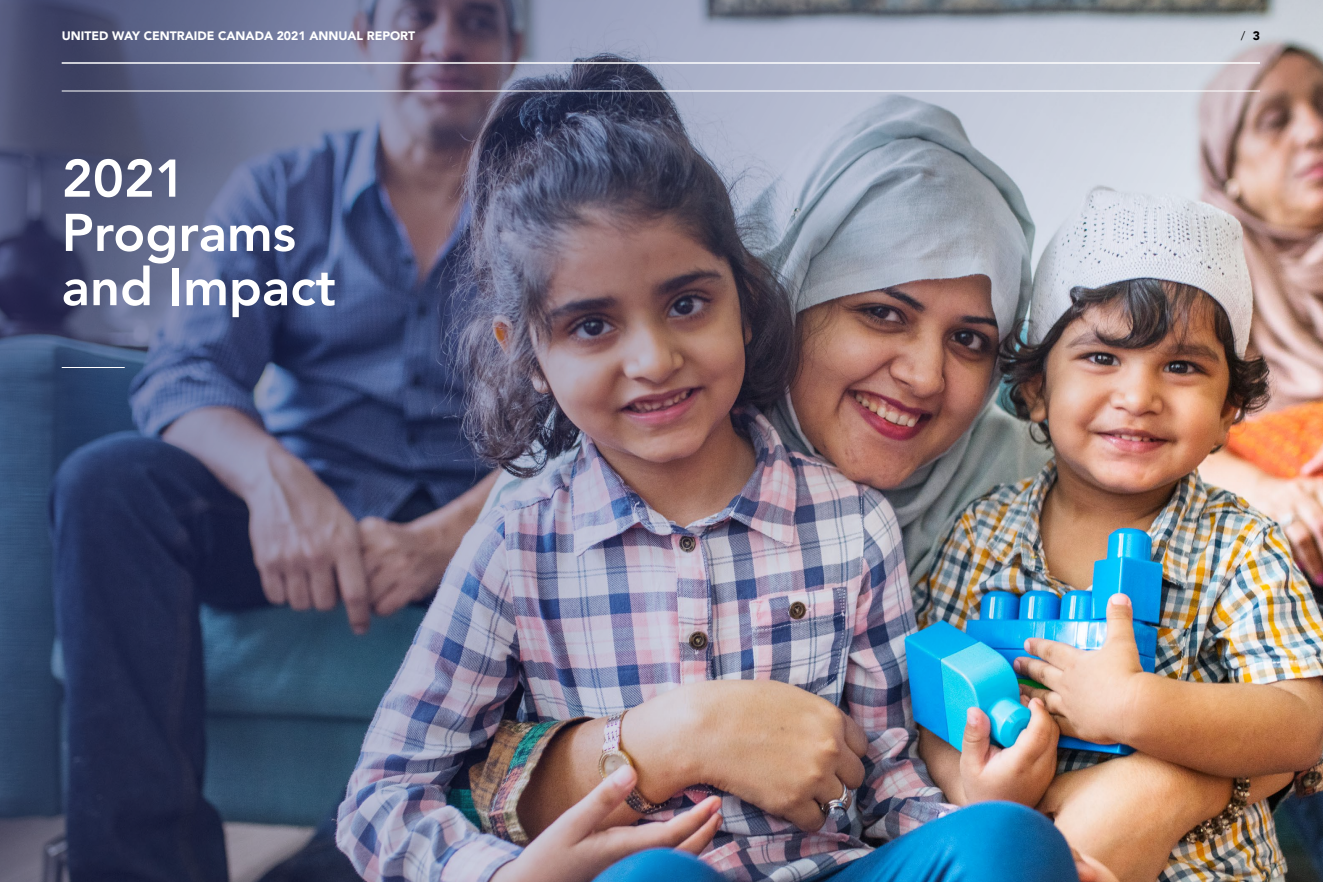
<style>
.page{position:relative;width:1323px;height:882px;background:#fff}
.page>*{position:absolute;margin:0;border:0;box-sizing:border-box;transform-origin:0 0}
.Letter_H1{font:800 52.5px/54.2px "Avenir";color:#fff}
.t1{font:900 12.25px "Avenir";color:#fff}
.t2{font:300 12.25px "Avenir";color:#000}
.s1{font-weight:900}
</style>
<div class="page">
<img style="left:0;top:0;width:1323px;height:882px">
<hr style="left:62px;top:63px;width:1198px;height:1px;background:#fff">
<hr style="left:62px;top:91px;width:1198px;height:1px;background:#fff">
<hr style="left:62px;top:367px;width:63px;height:1px;background:#fff">
<p class="t1" style="left:62px;top:25px;width:355px">UNITED WAY CENTRAIDE CANADA 2021 ANNUAL REPORT</p>
<p class="Letter_H1" style="left:62px;top:151px;width:276px">2021<br>Programs and Impact</p>
<p class="t2" style="left:1241px;top:29px;width:21px">/ <span class="s1">3</span></p>
</div>
